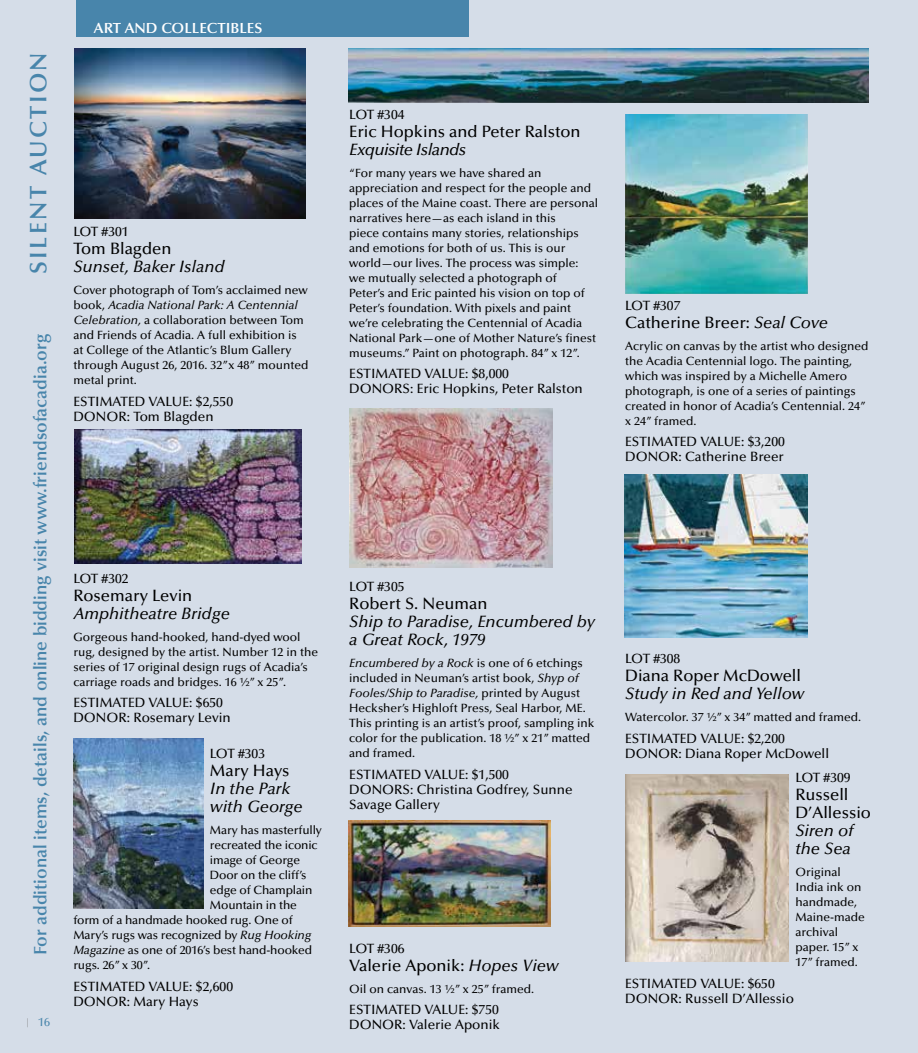
<style>
.page{position:relative;width:918px;height:1053px;background:#d5dde8}
.page>*{position:absolute;margin:0;border:0;box-sizing:border-box;transform-origin:0 0}
.t1{font:600 24px "Optima LT";letter-spacing:.1em;color:#4885ab}
.t2{font:600 18px "Optima LT";color:#4885ab}
.t3{font:500 16.5px/18px "Optima LT";color:#000}
.t4{font:italic 500 16.5px/18px "Optima LT";color:#000}
.t5{font:italic 500 16.5px "Optima LT";letter-spacing:-.03em;color:#000}
.t6{font:600 14.7px "Optima LT";color:#fff}
.t7{font:500 13.5px/15px "Optima LT";color:#000}
.t8{font:500 12px/15px "Optima LT";color:#000}
.t9{font:500 12px "Optima LT";color:#4885ab}
.s1{font-size:9px;color:#939598}
.s2{font-style:italic}
</style>
<div class="page">
<div style="left:76px;top:0;width:393px;height:37px;background:#4885ab"></div>
<img style="left:349px;top:48px;width:520px;height:54px">
<img style="left:75px;top:48px;width:231px;height:171px">
<img style="left:75px;top:429px;width:226px;height:134px">
<img style="left:73px;top:738px;width:130px;height:171px">
<img style="left:349px;top:409px;width:203px;height:159px">
<img style="left:349px;top:821px;width:201px;height:105px">
<img style="left:625px;top:114px;width:183px;height:179px">
<img style="left:625px;top:474px;width:183px;height:163px">
<img style="left:625px;top:774px;width:164px;height:188px">
<h1 class="t1" style="left:24px;top:274px;width:223px;rotate:-90deg">SILENT AUCTION</h1>
<h2 class="t2" style="left:30px;top:955px;width:623px;rotate:-90deg">For additional items, details, and online bidding visit www.friendsofacadia.org</h2>
<p class="t9" style="left:27px;top:1016px;width:25px"><span class="s1">|</span> 16</p>
<p class="t6" style="left:94px;top:20px;width:170px">ART AND COLLECTIBLES</p>
<p class="t7" style="left:73px;top:225px;width:57px">LOT #301</p>
<h3 class="t3" style="left:73px;top:240px;width:99px">Tom Blagden</h3>
<h3 class="t4" style="left:73px;top:258px;width:153px">Sunset, Baker Island</h3>
<p class="t8" style="left:73px;top:283px;width:236px">Cover photograph of Tom’s acclaimed new book, <span class="s2">Acadia National Park: A Centennial Celebration,</span> a collaboration between Tom and Friends of Acadia. A full exhibition is at College of the Atlantic’s Blum Gallery through August 26, 2016. 32”x 48” mounted metal print.</p>
<p class="t7" style="left:73px;top:394px;width:161px">ESTIMATED VALUE: $2,550<br>DONOR: Tom Blagden</p>
<p class="t7" style="left:73px;top:571px;width:57px">LOT #302</p>
<h3 class="t3" style="left:73px;top:587px;width:120px">Rosemary Levin</h3>
<h3 class="t4" style="left:73px;top:604px;width:158px">Amphitheatre Bridge</h3>
<p class="t8" style="left:73px;top:629px;width:246px">Gorgeous hand-hooked, hand-dyed wool rug, designed by the artist. Number 12 in the series of 17 original design rugs of Acadia’s carriage roads and bridges. 16 ½” x 25”.</p>
<p class="t7" style="left:73px;top:696px;width:159px">ESTIMATED VALUE: $650<br>DONOR: Rosemary Levin</p>
<p class="t7" style="left:210px;top:747px;width:57px">LOT #303</p>
<h3 class="t3" style="left:210px;top:762px;width:81px">Mary Hays</h3>
<h3 class="t4" style="left:210px;top:780px;width:94px">In the Park with George</h3>
<p class="t8" style="left:210px;top:823px;width:114px">Mary has masterfully</p>
<p class="t8" style="left:210px;top:838px;width:109px">recreated the iconic</p>
<p class="t8" style="left:210px;top:853px;width:92px">image of George</p>
<p class="t8" style="left:210px;top:868px;width:98px">Door on the cliff’s</p>
<p class="t8" style="left:210px;top:883px;width:104px">edge of Champlain</p>
<p class="t8" style="left:210px;top:898px;width:88px">Mountain in the</p>
<p class="t8" style="left:73px;top:913px;width:221px">form of a handmade hooked rug. One of</p>
<p class="t8" style="left:73px;top:928px;width:239px">Mary’s rugs was recognized by <span class="s2">Rug Hooking</span></p>
<p class="t8" style="left:73px;top:943px;width:240px"><span class="s2">Magazine</span> as one of 2016’s best hand-hooked</p>
<p class="t8" style="left:73px;top:958px;width:78px">rugs. 26” x 30”.</p>
<p class="t7" style="left:73px;top:979px;width:161px">ESTIMATED VALUE: $2,600<br>DONOR: Mary Hays</p>
<p class="t7" style="left:349px;top:107px;width:57px">LOT #304</p>
<h3 class="t3" style="left:349px;top:123px;width:233px">Eric Hopkins and Peter Ralston</h3>
<h3 class="t5" style="left:349px;top:140px;width:118px">Exquisite Islands</h3>
<p class="t8" style="left:349px;top:165px;width:250px">“For many years we have shared an appreciation and respect for the people and places of the Maine coast. There are personal narratives here—as each island in this<br>piece contains many stories, relationships and emotions for both of us. This is our world—our lives. The process was simple:<br>we mutually selected a photograph of<br>Peter’s and Eric painted his vision on top of Peter’s foundation. With pixels and paint we’re celebrating the Centennial of Acadia National Park—one of Mother Nature’s finest museums.” Paint on photograph. 84” x 12”.</p>
<p class="t7" style="left:349px;top:367px;width:235px">ESTIMATED VALUE: $8,000<br>DONORS: Eric Hopkins, Peter Ralston</p>
<p class="t7" style="left:349px;top:580px;width:57px">LOT #305</p>
<h3 class="t3" style="left:349px;top:595px;width:140px">Robert S. Neuman</h3>
<h3 class="t4" style="left:349px;top:613px;width:247px">Ship to Paradise, Encumbered by a Great Rock, 1979</h3>
<p class="t8" style="left:349px;top:656px;width:247px"><span class="s2">Encumbered by a Rock</span> is one of 6 etchings included in Neuman’s artist book, <span class="s2">Shyp of Fooles/Ship to Paradise,</span> printed by August Hecksher’s Highloft Press, Seal Harbor, ME.<br>This printing is an artist’s proof, sampling ink color for the publication. 18 ½” x 21” matted and framed.</p>
<p class="t7" style="left:349px;top:767px;width:225px">ESTIMATED VALUE: $1,500<br>DONORS: Christina Godfrey, Sunne<br>Savage Gallery</p>
<p class="t7" style="left:349px;top:941px;width:57px">LOT #306</p>
<h3 class="t3" style="left:349px;top:957px;width:211px">Valerie Aponik: <span class="s2">Hopes View</span></h3>
<p class="t8" style="left:349px;top:981px;width:186px">Oil on canvas. 13 ½” x 25” framed.</p>
<p class="t7" style="left:349px;top:1003px;width:152px">ESTIMATED VALUE: $750<br>DONOR: Valerie Aponik</p>
<p class="t7" style="left:625px;top:298px;width:57px">LOT #307</p>
<h3 class="t3" style="left:625px;top:314px;width:204px">Catherine Breer: <span class="s2">Seal Cove</span></h3>
<p class="t8" style="left:625px;top:338px;width:245px">Acrylic on canvas by the artist who designed the Acadia Centennial logo. The painting, which was inspired by a Michelle Amero photograph, is one of a series of paintings created in honor of Acadia’s Centennial. 24” x 24” framed.</p>
<p class="t7" style="left:625px;top:435px;width:161px">ESTIMATED VALUE: $3,200<br>DONOR: Catherine Breer</p>
<p class="t7" style="left:625px;top:651px;width:57px">LOT #308</p>
<h3 class="t3" style="left:625px;top:667px;width:177px">Diana Roper McDowell</h3>
<h3 class="t4" style="left:625px;top:685px;width:181px">Study in Red and Yellow</h3>
<p class="t8" style="left:625px;top:710px;width:238px">Watercolor. 37 ½” x 34” matted and framed.</p>
<p class="t7" style="left:625px;top:731px;width:205px">ESTIMATED VALUE: $2,200<br>DONOR: Diana Roper McDowell</p>
<p class="t7" style="left:795px;top:771px;width:57px">LOT #309</p>
<h3 class="t3" style="left:795px;top:786px;width:77px">Russell<br>D’Allessio</h3>
<h3 class="t4" style="left:795px;top:822px;width:60px">Siren of the Sea</h3>
<p class="t8" style="left:795px;top:865px;width:71px">Original<br>India ink on handmade,<br>Maine-made archival paper. 15” x<br>17” framed.</p>
<p class="t7" style="left:625px;top:976px;width:170px">ESTIMATED VALUE: $650<br>DONOR: Russell D’Allessio</p>
</div>
